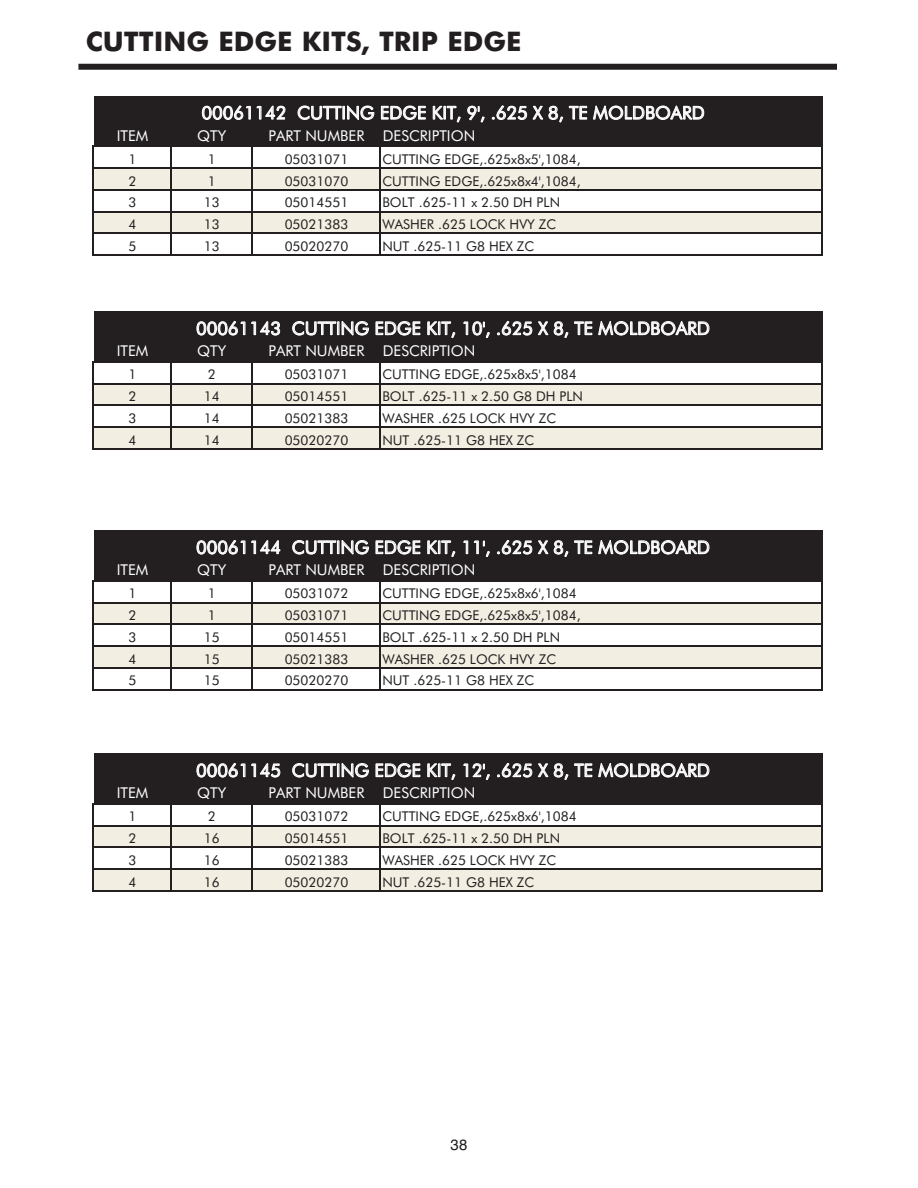
<style>
.page{position:relative;width:918px;height:1188px;background:#fff}
.page>*{position:absolute;margin:0;border:0;box-sizing:border-box;transform-origin:0 0}
.t1{font:700 27px "Futura BT";color:#231f20}
.t2{font:18px "Futura BT";color:#fff}
.t3{font:15px "Futura BT";color:#fff}
.t4{font:15px "Helvetica";color:#231f20}
.t5{font:13.5px "Futura BT";color:#231f20}
</style>
<div class="page">
<div style="left:78px;top:64px;width:759px;height:6px;background:#231f20"></div>
<div style="left:94px;top:96px;width:728px;height:51px;background:#231f20"></div>
<div style="left:94px;top:168px;width:728px;height:22px;background:#f2eee2"></div>
<div style="left:94px;top:212px;width:728px;height:22px;background:#f2eee2"></div>
<hr style="left:92px;top:146px;width:2px;height:110px;background:#231f20">
<hr style="left:170px;top:147px;width:1px;height:109px;background:#231f20">
<hr style="left:251px;top:147px;width:1px;height:109px;background:#231f20">
<hr style="left:379px;top:147px;width:1px;height:109px;background:#231f20">
<hr style="left:821px;top:147px;width:2px;height:109px;background:#231f20">
<hr style="left:94px;top:146px;width:729px;height:1px;background:#231f20">
<hr style="left:94px;top:167px;width:729px;height:2px;background:#231f20">
<hr style="left:94px;top:189px;width:729px;height:2px;background:#231f20">
<hr style="left:94px;top:211px;width:729px;height:1px;background:#231f20">
<hr style="left:94px;top:233px;width:729px;height:1px;background:#231f20">
<hr style="left:94px;top:255px;width:729px;height:1px;background:#231f20">
<div style="left:94px;top:311px;width:728px;height:51px;background:#231f20"></div>
<div style="left:94px;top:384px;width:728px;height:22px;background:#f2eee2"></div>
<div style="left:94px;top:427px;width:728px;height:22px;background:#f2eee2"></div>
<hr style="left:92px;top:361px;width:2px;height:89px;background:#231f20">
<hr style="left:170px;top:363px;width:1px;height:87px;background:#231f20">
<hr style="left:251px;top:363px;width:1px;height:87px;background:#231f20">
<hr style="left:379px;top:363px;width:1px;height:87px;background:#231f20">
<hr style="left:821px;top:363px;width:2px;height:87px;background:#231f20">
<hr style="left:94px;top:361px;width:729px;height:2px;background:#231f20">
<hr style="left:94px;top:383px;width:729px;height:1px;background:#231f20">
<hr style="left:94px;top:405px;width:729px;height:1px;background:#231f20">
<hr style="left:94px;top:426px;width:729px;height:2px;background:#231f20">
<hr style="left:94px;top:448px;width:729px;height:2px;background:#231f20">
<div style="left:94px;top:530px;width:728px;height:51px;background:#231f20"></div>
<div style="left:94px;top:603px;width:728px;height:22px;background:#f2eee2"></div>
<div style="left:94px;top:646px;width:728px;height:22px;background:#f2eee2"></div>
<hr style="left:92px;top:580px;width:2px;height:110px;background:#231f20">
<hr style="left:170px;top:582px;width:1px;height:108px;background:#231f20">
<hr style="left:251px;top:582px;width:1px;height:108px;background:#231f20">
<hr style="left:379px;top:582px;width:1px;height:108px;background:#231f20">
<hr style="left:821px;top:582px;width:2px;height:108px;background:#231f20">
<hr style="left:94px;top:580px;width:729px;height:2px;background:#231f20">
<hr style="left:94px;top:602px;width:729px;height:1px;background:#231f20">
<hr style="left:94px;top:624px;width:729px;height:1px;background:#231f20">
<hr style="left:94px;top:645px;width:729px;height:2px;background:#231f20">
<hr style="left:94px;top:667px;width:729px;height:2px;background:#231f20">
<hr style="left:94px;top:689px;width:729px;height:1px;background:#231f20">
<div style="left:94px;top:753px;width:728px;height:51px;background:#231f20"></div>
<div style="left:94px;top:826px;width:728px;height:22px;background:#f2eee2"></div>
<div style="left:94px;top:869px;width:728px;height:22px;background:#f2eee2"></div>
<hr style="left:92px;top:803px;width:2px;height:89px;background:#231f20">
<hr style="left:170px;top:805px;width:1px;height:87px;background:#231f20">
<hr style="left:251px;top:805px;width:1px;height:87px;background:#231f20">
<hr style="left:379px;top:805px;width:1px;height:87px;background:#231f20">
<hr style="left:821px;top:805px;width:2px;height:87px;background:#231f20">
<hr style="left:94px;top:803px;width:729px;height:2px;background:#231f20">
<hr style="left:94px;top:825px;width:729px;height:1px;background:#231f20">
<hr style="left:94px;top:847px;width:729px;height:1px;background:#231f20">
<hr style="left:94px;top:868px;width:729px;height:2px;background:#231f20">
<hr style="left:94px;top:890px;width:729px;height:2px;background:#231f20">
<h1 class="t1" style="left:86px;top:31px;width:437px">CUTTING EDGE KITS, TRIP EDGE</h1>
<h2 class="t2" style="left:202px;top:102px;width:505px">00061142 CUTTING EDGE KIT, 9', .625 X 8, TE MOLDBOARD</h2>
<p class="t3" style="left:117px;top:127px;width:33px">ITEM</p>
<p class="t3" style="left:197px;top:127px;width:31px">QTY</p>
<p class="t3" style="left:268px;top:127px;width:208px">PART NUMBER DESCRIPTION</p>
<p class="t5" style="left:129px;top:151px;width:9px">1</p>
<p class="t5" style="left:208px;top:151px;width:9px">1</p>
<p class="t5" style="left:285px;top:151px;width:65px">05031071</p>
<p class="t5" style="left:382px;top:151px;width:200px">CUTTING EDGE,.625x8x5',1084,</p>
<p class="t5" style="left:129px;top:173px;width:9px">2</p>
<p class="t5" style="left:208px;top:173px;width:9px">1</p>
<p class="t5" style="left:285px;top:173px;width:65px">05031070</p>
<p class="t5" style="left:382px;top:173px;width:200px">CUTTING EDGE,.625x8x4',1084,</p>
<p class="t5" style="left:129px;top:194px;width:9px">3</p>
<p class="t5" style="left:204px;top:194px;width:17px">13</p>
<p class="t5" style="left:285px;top:194px;width:65px">05014551</p>
<p class="t5" style="left:382px;top:194px;width:179px">BOLT .625-11 x 2.50 DH PLN</p>
<p class="t5" style="left:129px;top:216px;width:9px">4</p>
<p class="t5" style="left:204px;top:216px;width:17px">13</p>
<p class="t5" style="left:285px;top:216px;width:65px">05021383</p>
<p class="t5" style="left:382px;top:216px;width:175px">WASHER .625 LOCK HVY ZC</p>
<p class="t5" style="left:129px;top:238px;width:9px">5</p>
<p class="t5" style="left:204px;top:238px;width:17px">13</p>
<p class="t5" style="left:285px;top:238px;width:65px">05020270</p>
<p class="t5" style="left:382px;top:238px;width:154px">NUT .625-11 G8 HEX ZC</p>
<h2 class="t2" style="left:196px;top:317px;width:515px">00061143 CUTTING EDGE KIT, 10', .625 X 8, TE MOLDBOARD</h2>
<p class="t3" style="left:117px;top:342px;width:33px">ITEM</p>
<p class="t3" style="left:197px;top:342px;width:31px">QTY</p>
<p class="t3" style="left:268px;top:342px;width:208px">PART NUMBER DESCRIPTION</p>
<p class="t5" style="left:129px;top:366px;width:9px">1</p>
<p class="t5" style="left:208px;top:366px;width:9px">2</p>
<p class="t5" style="left:285px;top:366px;width:65px">05031071</p>
<p class="t5" style="left:382px;top:366px;width:196px">CUTTING EDGE,.625x8x5',1084</p>
<p class="t5" style="left:129px;top:388px;width:9px">2</p>
<p class="t5" style="left:204px;top:388px;width:17px">14</p>
<p class="t5" style="left:285px;top:388px;width:65px">05014551</p>
<p class="t5" style="left:382px;top:388px;width:202px">BOLT .625-11 x 2.50 G8 DH PLN</p>
<p class="t5" style="left:129px;top:410px;width:9px">3</p>
<p class="t5" style="left:204px;top:410px;width:17px">14</p>
<p class="t5" style="left:285px;top:410px;width:65px">05021383</p>
<p class="t5" style="left:382px;top:410px;width:175px">WASHER .625 LOCK HVY ZC</p>
<p class="t5" style="left:129px;top:432px;width:9px">4</p>
<p class="t5" style="left:204px;top:432px;width:17px">14</p>
<p class="t5" style="left:285px;top:432px;width:65px">05020270</p>
<p class="t5" style="left:382px;top:432px;width:154px">NUT .625-11 G8 HEX ZC</p>
<h2 class="t2" style="left:196px;top:536px;width:515px">00061144 CUTTING EDGE KIT, 11', .625 X 8, TE MOLDBOARD</h2>
<p class="t3" style="left:117px;top:561px;width:33px">ITEM</p>
<p class="t3" style="left:197px;top:561px;width:31px">QTY</p>
<p class="t3" style="left:268px;top:561px;width:208px">PART NUMBER DESCRIPTION</p>
<p class="t5" style="left:129px;top:585px;width:9px">1</p>
<p class="t5" style="left:208px;top:585px;width:9px">1</p>
<p class="t5" style="left:285px;top:585px;width:65px">05031072</p>
<p class="t5" style="left:382px;top:585px;width:196px">CUTTING EDGE,.625x8x6',1084</p>
<p class="t5" style="left:129px;top:607px;width:9px">2</p>
<p class="t5" style="left:208px;top:607px;width:9px">1</p>
<p class="t5" style="left:285px;top:607px;width:65px">05031071</p>
<p class="t5" style="left:382px;top:607px;width:200px">CUTTING EDGE,.625x8x5',1084,</p>
<p class="t5" style="left:129px;top:629px;width:9px">3</p>
<p class="t5" style="left:204px;top:629px;width:17px">15</p>
<p class="t5" style="left:285px;top:629px;width:65px">05014551</p>
<p class="t5" style="left:382px;top:629px;width:179px">BOLT .625-11 x 2.50 DH PLN</p>
<p class="t5" style="left:129px;top:651px;width:9px">4</p>
<p class="t5" style="left:204px;top:651px;width:17px">15</p>
<p class="t5" style="left:285px;top:651px;width:65px">05021383</p>
<p class="t5" style="left:382px;top:651px;width:175px">WASHER .625 LOCK HVY ZC</p>
<p class="t5" style="left:129px;top:672px;width:9px">5</p>
<p class="t5" style="left:204px;top:672px;width:17px">15</p>
<p class="t5" style="left:285px;top:672px;width:65px">05020270</p>
<p class="t5" style="left:382px;top:672px;width:154px">NUT .625-11 G8 HEX ZC</p>
<h2 class="t2" style="left:196px;top:759px;width:515px">00061145 CUTTING EDGE KIT, 12', .625 X 8, TE MOLDBOARD</h2>
<p class="t3" style="left:117px;top:784px;width:33px">ITEM</p>
<p class="t3" style="left:197px;top:784px;width:31px">QTY</p>
<p class="t3" style="left:268px;top:784px;width:208px">PART NUMBER DESCRIPTION</p>
<p class="t5" style="left:129px;top:808px;width:9px">1</p>
<p class="t5" style="left:208px;top:808px;width:9px">2</p>
<p class="t5" style="left:285px;top:808px;width:65px">05031072</p>
<p class="t5" style="left:382px;top:808px;width:196px">CUTTING EDGE,.625x8x6',1084</p>
<p class="t5" style="left:129px;top:830px;width:9px">2</p>
<p class="t5" style="left:204px;top:830px;width:17px">16</p>
<p class="t5" style="left:285px;top:830px;width:65px">05014551</p>
<p class="t5" style="left:382px;top:830px;width:179px">BOLT .625-11 x 2.50 DH PLN</p>
<p class="t5" style="left:129px;top:852px;width:9px">3</p>
<p class="t5" style="left:204px;top:852px;width:17px">16</p>
<p class="t5" style="left:285px;top:852px;width:65px">05021383</p>
<p class="t5" style="left:382px;top:852px;width:175px">WASHER .625 LOCK HVY ZC</p>
<p class="t5" style="left:129px;top:874px;width:9px">4</p>
<p class="t5" style="left:204px;top:874px;width:17px">16</p>
<p class="t5" style="left:285px;top:874px;width:65px">05020270</p>
<p class="t5" style="left:382px;top:874px;width:154px">NUT .625-11 G8 HEX ZC</p>
<p class="t4" style="left:451px;top:1136px;width:18px">38</p>
</div>
